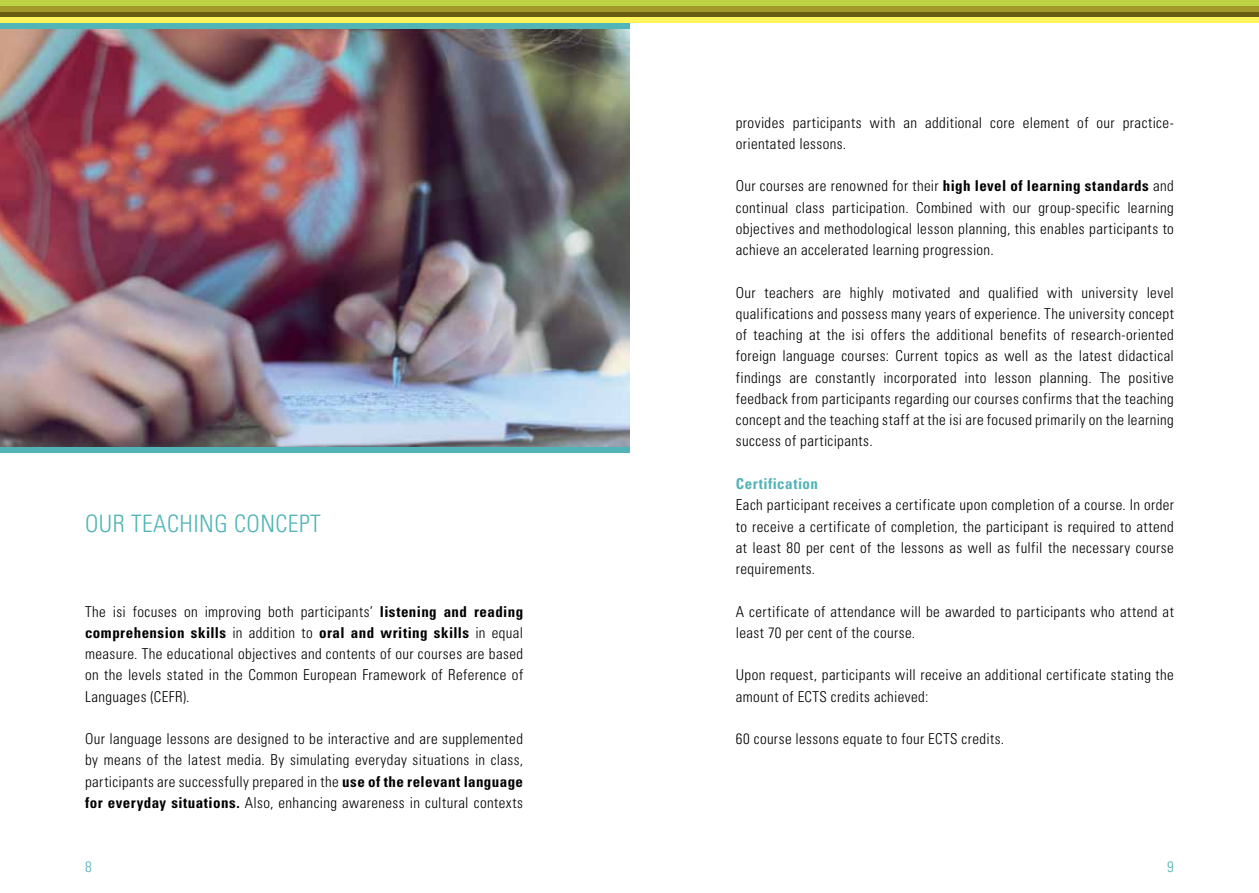
<style>
.page{position:relative;width:1259px;height:893px;background:#fff}
.page>*{position:absolute;margin:0;border:0;box-sizing:border-box;transform-origin:0 0}
.t1{font:300 condensed 24px "Univers";letter-spacing:.02em;color:#51b4b6}
.t2{font:300 condensed 15px/21.3px "Univers";letter-spacing:.025em;color:#000;text-align:justify}
.t3{font:700 condensed 15px "Univers";letter-spacing:.035em;color:#51b4b6}
.t4{font:300 condensed 15px "Univers";color:#51b4b6}
.s1{font-weight:700}
</style>
<div class="page">
<div style="left:0;top:0;width:1259px;height:6px;background:#bed245"></div>
<div style="left:0;top:12px;width:1259px;height:6px;background:#665c12"></div>
<div style="left:0;top:6px;width:1259px;height:6px;background:#a3992b"></div>
<div style="left:0;top:18px;width:1259px;height:5px;background:#fff45c"></div>
<div style="left:0;top:23px;width:629px;height:430px;background:#51b4b6"></div>
<img style="left:0;top:29px;width:629px;height:417px">
<h1 class="t1" style="left:85px;top:509px;width:237px">OUR TEACHING CONCEPT</h1>
<p class="t2" style="left:85px;top:600px;width:440px">The isi focuses on improving both participants’ <span class="s1">listening and reading comprehension skills</span> in addition to <span class="s1">oral and writing skills</span> in equal measure. The educational objectives and contents of our courses are based on the levels stated in the Common European Framework of Reference of Languages (CEFR).</p>
<p class="t2" style="left:85px;top:728px;width:439px">Our language lessons are designed to be interactive and are supplemented by means of the latest media. By simulating everyday situations in class, participants are successfully prepared in the <span class="s1">use of the relevant language for everyday situations.</span> Also, enhancing awareness in cultural contexts</p>
<p class="t2" style="left:736px;top:111px;width:439px">provides participants with an additional core element of our practice&shy;orientated lessons.</p>
<p class="t2" style="left:736px;top:175px;width:439px">Our courses are renowned for their <span class="s1">high level of learning standards</span> and continual class participation. Combined with our group-specific learning objectives and methodological lesson planning, this enables participants to achieve an accelerated learning progression.</p>
<p class="t2" style="left:736px;top:281px;width:439px">Our teachers are highly motivated and qualified with university level qualifications and possess many years of experience. The university concept of teaching at the isi offers the additional benefits of research-oriented foreign language courses: Current topics as well as the latest didactical findings are constantly incorporated into lesson planning. The positive feedback from participants regarding our courses confirms that the teaching concept and the teaching staff at the isi are focused primarily on the learning success of participants.</p>
<p class="t3" style="left:736px;top:474px;width:84px">Certification</p>
<p class="t2" style="left:736px;top:494px;width:439px">Each participant receives a certificate upon completion of a course. In order to receive a certificate of completion, the participant is required to attend at least 80 per cent of the lessons as well as fulfil the necessary course requirements.</p>
<p class="t2" style="left:736px;top:600px;width:439px">A certificate of attendance will be awarded to participants who attend at least 70 per cent of the course.</p>
<p class="t2" style="left:736px;top:664px;width:439px">Upon request, participants will receive an additional certificate stating the amount of ECTS credits achieved:</p>
<p class="t2" style="left:736px;top:728px;width:270px">60 course lessons equate to four ECTS credits.</p>
<p class="t4" style="left:85px;top:857px;width:8px">8</p>
<p class="t4" style="left:1167px;top:857px;width:8px">9</p>
</div>
